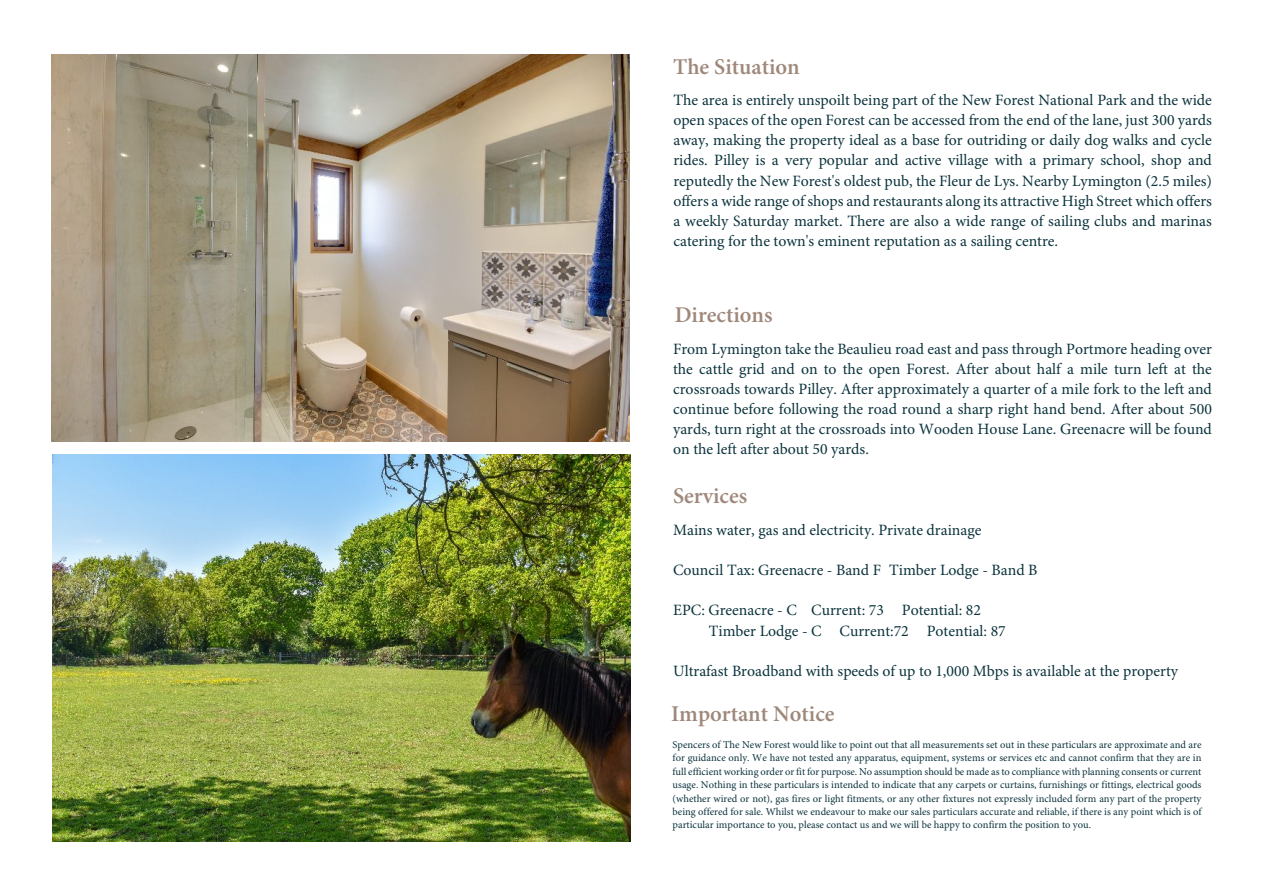
<style>
.page{position:relative;width:1263px;height:893px;background:#fff}
.page>*{position:absolute;margin:0;border:0;box-sizing:border-box;transform-origin:0 0}
.t1{font:600 22.5px "Minion Pro";color:#9e887b}
.t2{font:15.75px/20.1px "Minion Pro";color:#0b333d;text-align:justify}
.t3{font:10.5px/13.4px "Minion Pro";color:#0b333d;text-align:justify}
</style>
<div class="page">
<img style="left:51px;top:54px;width:578px;height:388px">
<img style="left:52px;top:454px;width:578px;height:388px">
<h1 class="t1" style="left:673px;top:57px;width:128px">The Situation</h1>
<p class="t2" style="left:673px;top:91px;width:540px">The area is entirely unspoilt being part of the New Forest National Park and the wide open spaces of the open Forest can be accessed from the end of the lane, just 300 yards away, making the property ideal as a base for outriding or daily dog walks and cycle rides. Pilley is a very popular and active village with a primary school, shop and reputedly the New Forest's oldest pub, the Fleur de Lys. Nearby Lymington (2.5 miles) offers a wide range of shops and restaurants along its attractive High Street which offers a weekly Saturday market. There are also a wide range of sailing clubs and marinas catering for the town's eminent reputation as a sailing centre.</p>
<h1 class="t1" style="left:675px;top:306px;width:99px">Directions</h1>
<p class="t2" style="left:673px;top:340px;width:540px">From Lymington take the Beaulieu road east and pass through Portmore heading over the cattle grid and on to the open Forest. After about half a mile turn left at the crossroads towards Pilley. After approximately a quarter of a mile fork to the left and continue before following the road round a sharp right hand bend. After about 500 yards, turn right at the crossroads into Wooden House Lane. Greenacre will be found on the left after about 50 yards.</p>
<h1 class="t1" style="left:673px;top:487px;width:76px">Services</h1>
<p class="t2" style="left:673px;top:521px;width:310px">Mains water, gas and electricity. Private drainage</p>
<p class="t2" style="left:673px;top:562px;width:366px">Council Tax: Greenacre - Band F Timber Lodge - Band B</p>
<p class="t2" style="left:709px;top:602px;width:298px;text-indent:-36px">EPC: Greenacre - C Current: 73 Potential: 82<br>Timber Lodge - C Current:72 Potential: 87</p>
<p class="t2" style="left:673px;top:662px;width:506px">Ultrafast Broadband with speeds of up to 1,000 Mbps is available at the property</p>
<h1 class="t1" style="left:671px;top:705px;width:165px">Important Notice</h1>
<p class="t3" style="left:673px;top:739px;width:530px">Spencers of The New Forest would like to point out that all measurements set out in these particulars are approximate and are for guidance only. We have not tested any apparatus, equipment, systems or services etc and cannot confirm that they are in full efficient working order or fit for purpose. No assumption should be made as to compliance with planning consents or current usage. Nothing in these particulars is intended to indicate that any carpets or curtains, furnishings or fittings, electrical goods (whether wired or not), gas fires or light fitments, or any other fixtures not expressly included form any part of the property being offered for sale. Whilst we endeavour to make our sales particulars accurate and reliable, if there is any point which is of particular importance to you, please contact us and we will be happy to confirm the position to you.</p>
</div>
